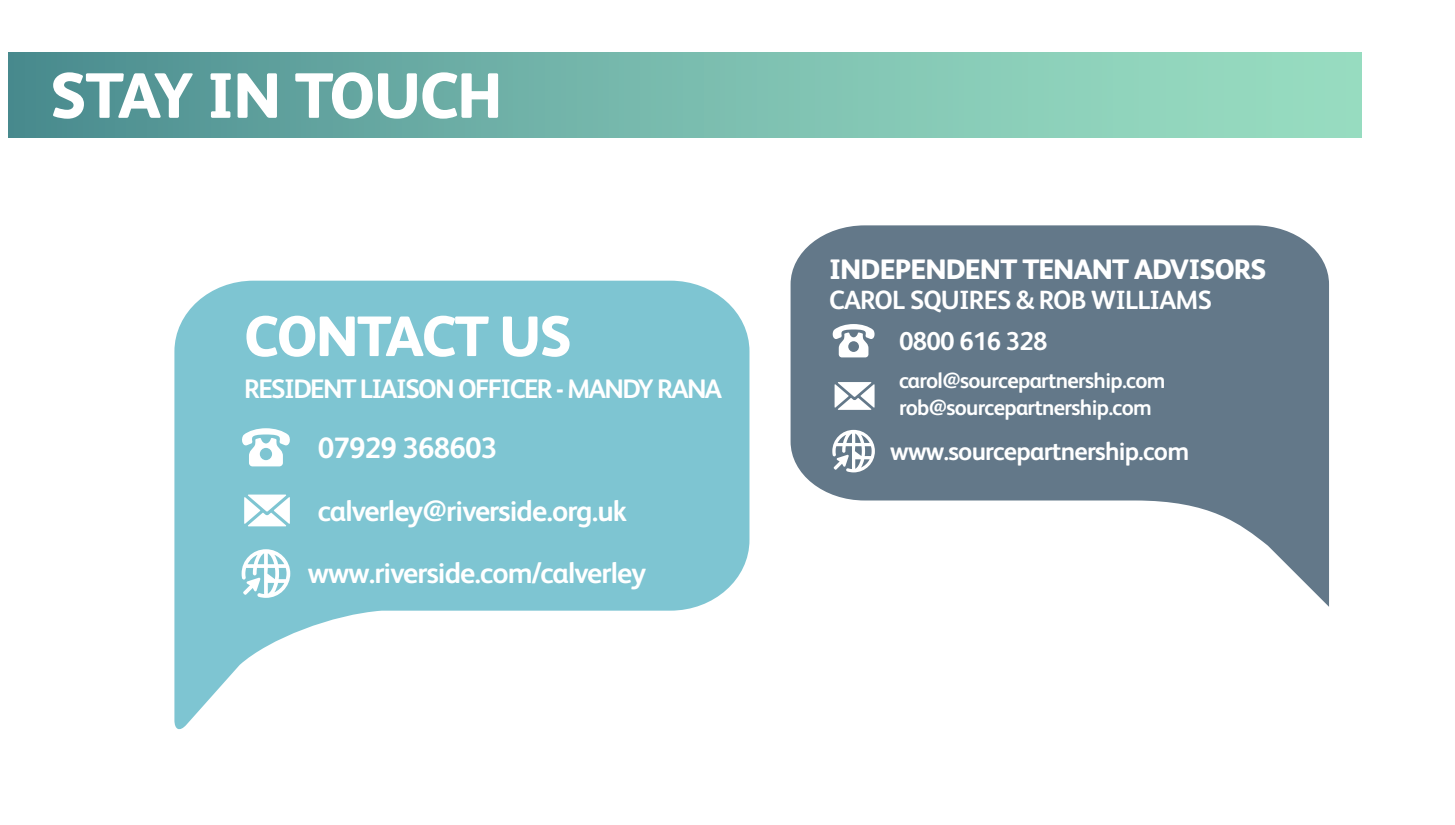
<style>
.page{position:relative;width:1455px;height:825px;background:#fff}
.page>*{position:absolute;margin:0;border:0;box-sizing:border-box;transform-origin:0 0}
.t1{font:800 64.2px "FS Albert";letter-spacing:-.02em;color:#fff}
.t2{font:800 57px "FS Albert";letter-spacing:-.03em;color:#fff}
.t3{font:700 29.4px "FS Albert";letter-spacing:-.03em;color:#fff}
.t4{font:800 28.2px "FS Albert";letter-spacing:-.03em;color:#fff}
.t5{font:700 26.85px "FS Albert";letter-spacing:-.06em;color:#fff}
.t6{font:700 26.4px "FS Albert";letter-spacing:-.03em;color:#fff}
.t7{font:700 25.8px "FS Albert";letter-spacing:-.03em;color:#fff}
.t8{font:700 22.05px "FS Albert";letter-spacing:-.03em;color:#fff}
</style>
<div class="page">
<svg style="left:174px;top:281px;width:575px;height:449px;fill:#7ec5d2"></svg>
<svg style="left:241px;top:428px;width:49px;height:38px"></svg>
<svg style="left:244px;top:494px;width:46px;height:32px"></svg>
<svg style="left:241px;top:549px;width:49px;height:49px"></svg>
<svg style="left:790px;top:225px;width:538px;height:381px;fill:#637889"></svg>
<svg style="left:832px;top:324px;width:43px;height:33px"></svg>
<svg style="left:834px;top:382px;width:40px;height:28px"></svg>
<svg style="left:832px;top:430px;width:42px;height:42px"></svg>
<div style="left:9px;top:53px;width:1352px;height:85px;background:linear-gradient(to right,#4e8f92,#9fe3c6)"></div>
<p class="t1" style="left:50px;top:49px;width:454px">STAY IN TOUCH</p>
<p class="t2" style="left:244px;top:295px;width:329px">CONTACT US</p>
<p class="t5" style="left:244px;top:371px;width:479px">RESIDENT LIAISON OFFICER - MANDY RANA</p>
<p class="t3" style="left:318px;top:428px;width:181px">07929 368603</p>
<p class="t3" style="left:318px;top:491px;width:311px">calverley@riverside.org.uk</p>
<p class="t3" style="left:308px;top:553px;width:340px">www.riverside.com/calverley</p>
<p class="t4" style="left:829px;top:249px;width:439px">INDEPENDENT TENANT ADVISORS</p>
<p class="t6" style="left:829px;top:282px;width:384px">CAROL SQUIRES &amp; ROB WILLIAMS</p>
<p class="t7" style="left:899px;top:324px;width:150px">0800 616 328</p>
<p class="t8" style="left:899px;top:365px;width:268px">carol@sourcepartnership.com</p>
<p class="t8" style="left:899px;top:392px;width:254px">rob@sourcepartnership.com</p>
<p class="t7" style="left:890px;top:434px;width:300px">www.sourcepartnership.com</p>
</div>
